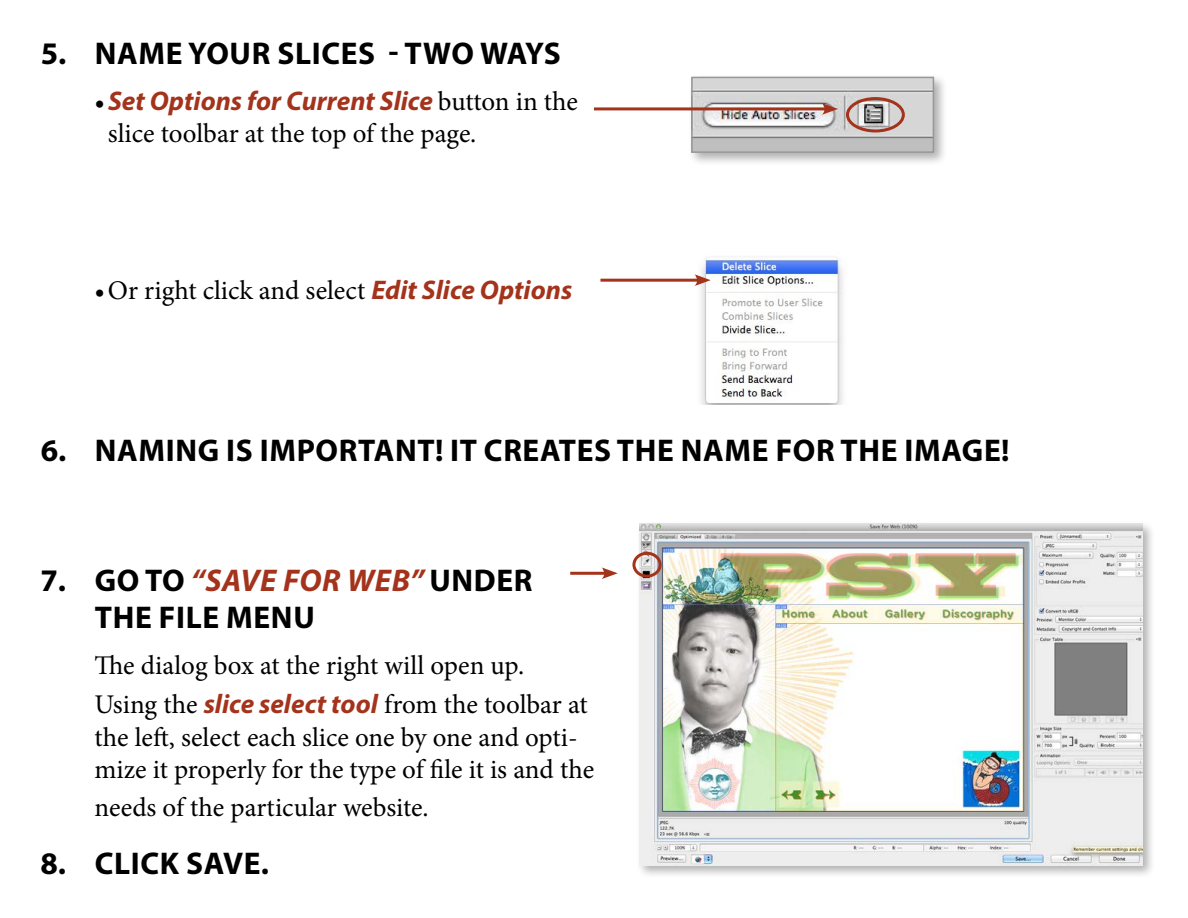
<style>
.page{position:relative;width:1188px;height:918px;background:#fff}
.page>*{position:absolute;margin:0;border:0;box-sizing:border-box;transform-origin:0 0}
.t1{font:700 31.5px/37.8px "Myriad Pro";letter-spacing:.02em;color:#000}
.t2{font:27px/39.2px "Minion Pro";color:#000}
.t3{font:italic 700 27px "Myriad Pro";color:#a4331c}
.s1{font-family:"Minion Pro";font-weight:400;font-style:normal;color:#000}
.s2{font-family:"Myriad Pro";font-weight:700;font-style:italic;color:#a4331c}
.s3{font-style:italic;color:#a4331c}
</style>
<div class="page">
<div style="left:687px;top:73px;width:261px;height:93px;background:#000;opacity:.31"></div>
<img style="left:694px;top:80px;width:237px;height:70px">
<div style="left:691px;top:77px;width:243px;height:76px;border:2px solid #95979a"></div>
<img style="left:691px;top:257px;width:155px;height:148px">
<hr style="left:594px;top:107px;width:234px;height:3px;background:#a4331c">
<svg style="left:822px;top:103px;width:16px;height:12px"></svg>
<hr style="left:600px;top:279px;width:100px;height:3px;background:#a4331c">
<svg style="left:695px;top:274px;width:16px;height:12px"></svg>
<hr style="left:570px;top:572px;width:37px;height:3px;background:#a4331c">
<svg style="left:602px;top:567px;width:16px;height:12px"></svg>
<div style="left:846px;top:97px;width:59px;height:35px;border:3px solid #a4331c;border-radius:50%"></div>
<div style="left:635px;top:520px;width:520px;height:359px;background:#000;opacity:.31"></div>
<img style="left:639px;top:524px;width:503px;height:342px">
<div style="left:632px;top:552px;width:30px;height:26px;border:3px solid #a4331c;border-radius:50%"></div>
<p class="t1" style="left:41px;top:34px;width:522px">5. NAME YOUR SLICES - TWO WAYS</p>
<p class="t3" style="left:94px;top:83px;width:485px"><span class="s1">•</span>Set Options for Current Slice <span class="s1">button in the</span></p>
<p class="t2" style="left:108px;top:114px;width:370px">slice toolbar at the top of the page.</p>
<p class="t2" style="left:94px;top:271px;width:479px">•Or right click and select <span class="s2">Edit Slice Options</span></p>
<p class="t1" style="left:41px;top:430px;width:970px">6. NAMING IS IMPORTANT! IT CREATES THE NAME FOR THE IMAGE!</p>
<p class="t1" style="left:95px;top:560px;width:439px;text-indent:-54px">7. GO TO <span class="s3">“Save for Web”</span>UNDER<br>THE FILE MENU</p>
<p class="t2" style="left:94px;top:646px;width:495px">The dialog box at the right will open up.<br>Using the <span class="s2">slice select tool</span> from the toolbar at</p>
<p class="t2" style="left:94px;top:721px;width:501px;line-height:32.4px">the left, select each slice one by one and opti&shy;mize it properly for the type of file it is and the</p>
<p class="t2" style="left:94px;top:788px;width:336px">needs of the particular website.</p>
<p class="t1" style="left:40px;top:844px;width:230px">8. CLICK SAVE.</p>
</div>
